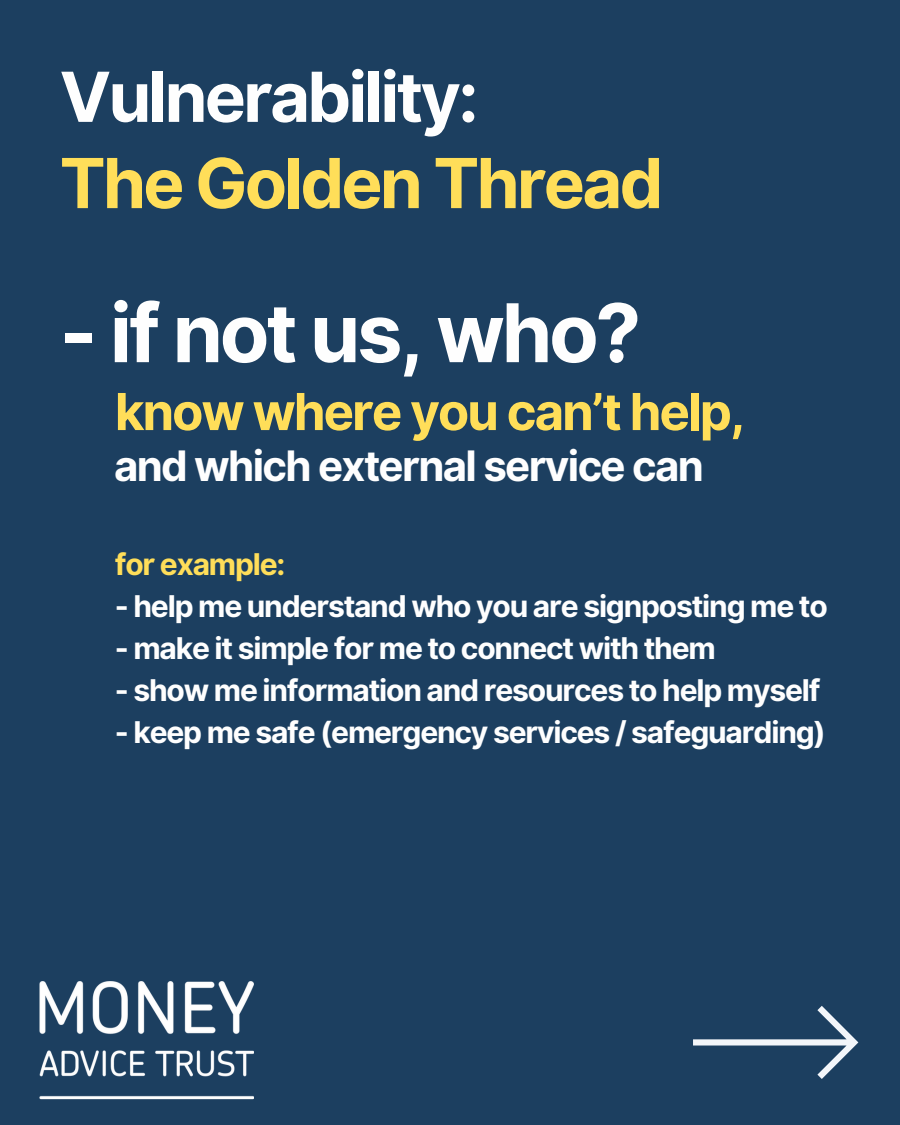
<style>
.page{position:relative;width:900px;height:1125px;background:#1c3f60}
.page>*{position:absolute;margin:0;border:0;box-sizing:border-box;transform-origin:0 0}
.t1{font:700 81px "Inter";letter-spacing:-.04em;color:#fefefe}
.t2{font:700 69px/86.2px "Inter";letter-spacing:-.04em;color:#ffde59}
.t3{font:700 51px "Inter";letter-spacing:-.04em;color:#ffde59}
.t4{font:700 42px "Inter";letter-spacing:-.04em;color:#fefefe}
.t5{font:700 30px "Inter";letter-spacing:-.04em;color:#fefefe}
.t6{font:700 30px "Inter";letter-spacing:-.04em;color:#ffde59}
.s1{color:#fefefe}
</style>
<div class="page">
<svg style="left:693px;top:1006px;width:165px;height:73px"></svg>
<img style="left:39px;top:981px;width:215px;height:119px">
<h1 class="t2" style="left:60px;top:54px;width:605px"><span class="s1">Vulnerability:<br></span>The Golden Thread</h1>
<h2 class="t1" style="left:60px;top:284px;width:583px">- if not us, who?</h2>
<h3 class="t3" style="left:115px;top:381px;width:632px">know where you can’t help,</h3>
<h4 class="t4" style="left:114px;top:441px;width:591px">and which external service can</h4>
<p class="t6" style="left:115px;top:546px;width:172px">for example:</p>
<p class="t5" style="left:115px;top:588px;width:714px">- help me understand who you are signposting me to</p>
<p class="t5" style="left:115px;top:630px;width:603px">- make it simple for me to connect with them</p>
<p class="t5" style="left:115px;top:672px;width:707px">- show me information and resources to help myself</p>
<p class="t5" style="left:115px;top:714px;width:713px">- keep me safe (emergency services / safeguarding)</p>
</div>
